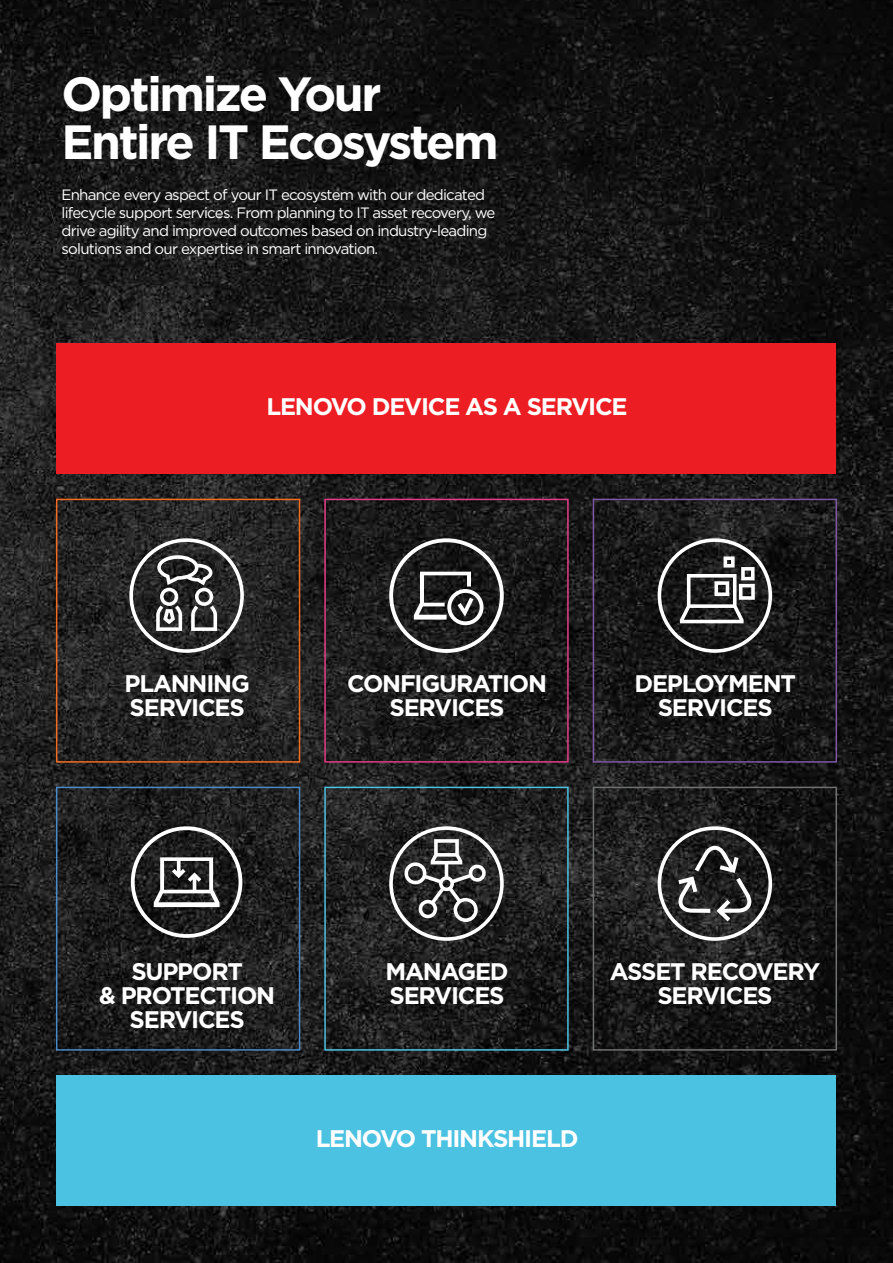
<style>
.page{position:relative;width:893px;height:1263px;background:#fff}
.page>*{position:absolute;margin:0;border:0;box-sizing:border-box;transform-origin:0 0}
.t1{font:700 48px/48px "Gotham";letter-spacing:-.05em;color:#fff}
.t2{font:700 24px/24px "Gotham";letter-spacing:-.05em;color:#fff;text-align:center}
.t3{font:15px/18px "Gotham";letter-spacing:-.05em;color:#fff}
</style>
<div class="page">
<img style="left:0;top:0;width:893px;height:1263px">
<svg style="left:389px;top:538px;width:115px;height:115px;background:#444"></svg>
<svg style="left:658px;top:538px;width:114px;height:115px"></svg>
<svg style="left:131px;top:826px;width:111px;height:112px"></svg>
<svg style="left:129px;top:538px;width:115px;height:115px"></svg>
<svg style="left:389px;top:826px;width:115px;height:115px"></svg>
<svg style="left:658px;top:826px;width:114px;height:115px;background:#454545"></svg>
<div style="left:57px;top:1075px;width:779px;height:131px;background:#4cc2e2"></div>
<div style="left:57px;top:343px;width:779px;height:131px;background:#ed1d24"></div>
<div style="left:56px;top:499px;width:244px;height:264px;border:2px solid #f36c21"></div>
<div style="left:324px;top:499px;width:245px;height:264px;border:2px solid #e33d8a"></div>
<div style="left:593px;top:499px;width:244px;height:264px;border:2px solid #7f58a5"></div>
<div style="left:56px;top:787px;width:244px;height:264px;border:2px solid #498bc9"></div>
<div style="left:324px;top:787px;width:245px;height:264px;border:2px solid #4cc2e2"></div>
<div style="left:593px;top:787px;width:244px;height:264px;border:2px solid #707272"></div>
<h1 class="t1" style="left:62px;top:69px;width:439px">Optimize Your<br>Entire IT Ecosystem</h1>
<p class="t3" style="left:62px;top:185px;width:435px">Enhance every aspect of your IT ecosystem with our dedicated lifecycle support services. From planning to IT asset recovery, we drive agility and improved outcomes based on industry-leading solutions and our expertise in smart innovation.</p>
<h2 class="t2" style="left:266px;top:394px;width:363px">LENOVO DEVICE AS A SERVICE</h2>
<h2 class="t2" style="left:125px;top:671px;width:127px;text-align:left">PLANNING<br>SERVICES</h2>
<h2 class="t2" style="left:347px;top:671px;width:202px">CONFIGURATION<br>SERVICES</h2>
<h2 class="t2" style="left:634px;top:671px;width:163px">DEPLOYMENT<br>SERVICES</h2>
<h2 class="t2" style="left:99px;top:959px;width:178px">SUPPORT<br>&amp; PROTECTION<br>SERVICES</h2>
<h2 class="t2" style="left:386px;top:959px;width:125px;text-align:left">MANAGED<br>SERVICES</h2>
<h2 class="t2" style="left:610px;top:959px;width:212px">ASSET RECOVERY<br>SERVICES</h2>
<h2 class="t2" style="left:316px;top:1127px;width:264px">LENOVO THINKSHIELD</h2>
</div>
